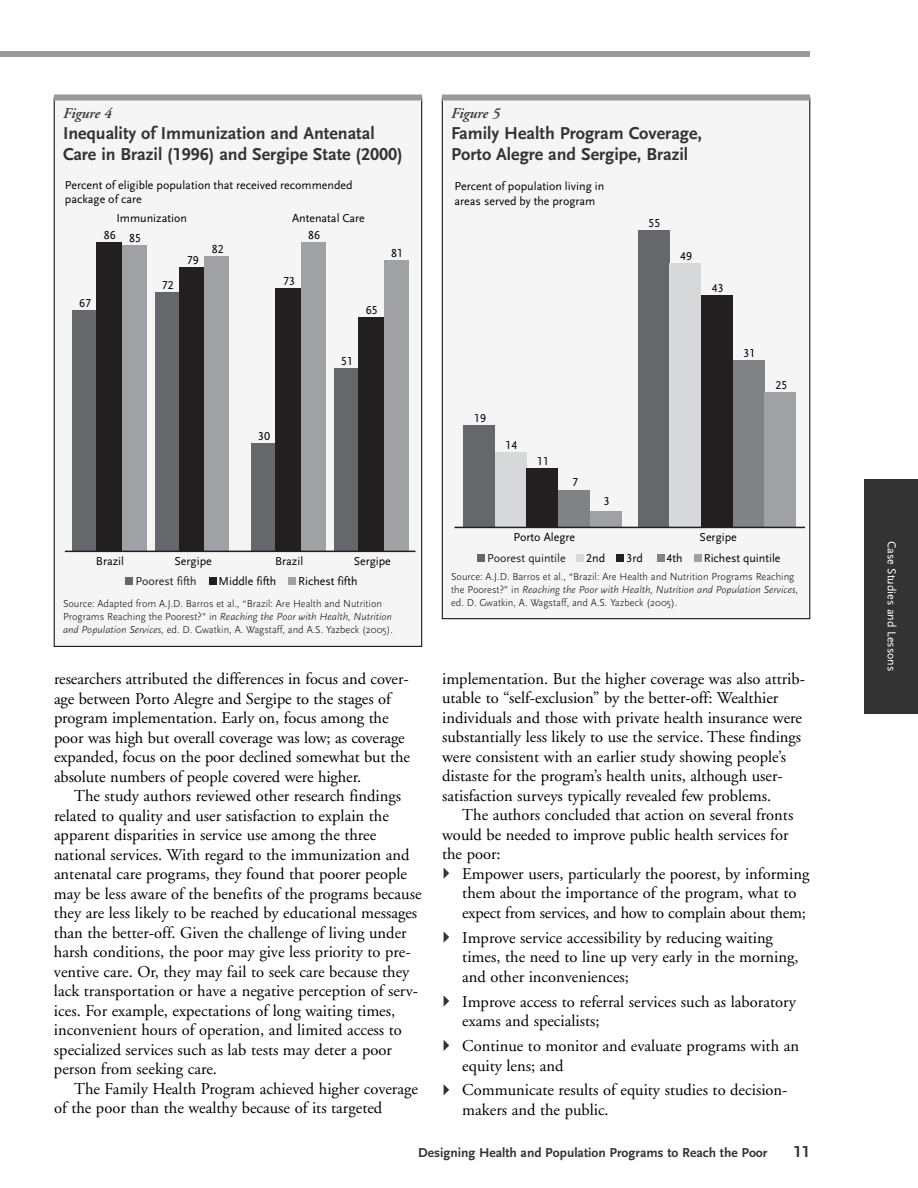
<style>
.page{position:relative;width:918px;height:1188px;background:#fff}
.page>*{position:absolute;margin:0;border:0;box-sizing:border-box;transform-origin:0 0}
.t1{font:700 18px/21px "Scala Sans LF";color:#333}
.t2{font:16.5px/19.5px "Adobe Garamond";color:#000}
.t3{font:700 16.5px "Scala Sans LF";color:#333}
.t4{font:italic 600 15px "Adobe Garamond";color:#333}
.t5{font:700 13.5px "Scala Sans LF";color:#333}
.t6{font:12px/14.4px "Scala Sans LF";color:#000}
.t7{font:12px "Scala Sans LF";color:#231f20}
.t8{font:12px "Scala Sans LF";color:#fff}
.t9{font:300 10.5px/12.8px "Scala Sans";color:#000}
.s1{font-style:italic}
</style>
<div class="page">
<svg style="left:444px;top:1084px;width:5px;height:11px"></svg>
<svg style="left:444px;top:1040px;width:5px;height:11px"></svg>
<svg style="left:444px;top:996px;width:5px;height:10px"></svg>
<svg style="left:444px;top:932px;width:5px;height:11px"></svg>
<svg style="left:444px;top:868px;width:5px;height:11px"></svg>
<div style="left:0;top:51px;width:810px;height:6px;background:#999"></div>
<div style="left:864px;top:479px;width:54px;height:234px;background:#333"></div>
<div style="left:54px;top:98px;width:368px;height:548px;background:#f5f5f5"></div>
<div style="left:125px;top:578px;width:8px;height:7px;background:#66676a"></div>
<div style="left:209px;top:578px;width:8px;height:7px;background:#231f20"></div>
<div style="left:288px;top:578px;width:8px;height:7px;background:#a0a1a5"></div>
<div style="left:72px;top:310px;width:25px;height:241px;background:#66676a"></div>
<div style="left:97px;top:242px;width:25px;height:309px;background:#231f20"></div>
<div style="left:122px;top:245px;width:25px;height:306px;background:#a0a1a5"></div>
<div style="left:155px;top:292px;width:24px;height:259px;background:#66676a"></div>
<div style="left:179px;top:267px;width:26px;height:284px;background:#231f20"></div>
<div style="left:205px;top:256px;width:24px;height:295px;background:#a0a1a5"></div>
<div style="left:251px;top:443px;width:25px;height:108px;background:#66676a"></div>
<div style="left:276px;top:289px;width:25px;height:262px;background:#231f20"></div>
<div style="left:301px;top:242px;width:25px;height:309px;background:#a0a1a5"></div>
<div style="left:334px;top:368px;width:25px;height:183px;background:#66676a"></div>
<div style="left:359px;top:317px;width:25px;height:234px;background:#231f20"></div>
<div style="left:384px;top:260px;width:24px;height:291px;background:#a0a1a5"></div>
<hr style="left:65px;top:551px;width:350px;height:1px;background:#231f20">
<div style="left:54px;top:94px;width:368px;height:6px;background:#999"></div>
<div style="left:442px;top:98px;width:368px;height:521px;background:#f5f5f5"></div>
<div style="left:477px;top:554px;width:8px;height:8px;background:#66676a"></div>
<div style="left:576px;top:554px;width:8px;height:8px;background:#d7d8da"></div>
<div style="left:616px;top:554px;width:8px;height:8px;background:#231f20"></div>
<div style="left:657px;top:554px;width:8px;height:8px;background:#808285"></div>
<div style="left:694px;top:554px;width:8px;height:8px;background:#a0a1a5"></div>
<div style="left:463px;top:425px;width:32px;height:102px;background:#66676a"></div>
<div style="left:495px;top:452px;width:32px;height:75px;background:#d7d8da"></div>
<div style="left:527px;top:468px;width:31px;height:59px;background:#231f20"></div>
<div style="left:558px;top:490px;width:32px;height:37px;background:#808285"></div>
<div style="left:590px;top:511px;width:32px;height:16px;background:#a0a1a5"></div>
<div style="left:638px;top:230px;width:32px;height:297px;background:#66676a"></div>
<div style="left:670px;top:263px;width:31px;height:264px;background:#d7d8da"></div>
<div style="left:701px;top:295px;width:32px;height:232px;background:#231f20"></div>
<div style="left:733px;top:360px;width:32px;height:167px;background:#808285"></div>
<div style="left:765px;top:392px;width:31px;height:135px;background:#a0a1a5"></div>
<hr style="left:454px;top:527px;width:351px;height:1px;background:#231f20">
<div style="left:442px;top:94px;width:368px;height:6px;background:#999"></div>
<p class="t4" style="left:63px;top:108px;width:50px">Figure 4</p>
<p class="t1" style="left:63px;top:124px;width:341px">Inequality of Immunization and Antenatal<br>Care in Brazil (1996) and Sergipe State (2000)</p>
<p class="t6" style="left:65px;top:178px;width:289px">Percent of eligible population that received recommended package of care</p>
<p class="t6" style="left:116px;top:211px;width:72px">Immunization</p>
<p class="t6" style="left:292px;top:211px;width:74px">Antenatal Care</p>
<p class="t6" style="left:104px;top:230px;width:39px">86 85</p>
<p class="t6" style="left:79px;top:296px;width:13px">67</p>
<p class="t6" style="left:162px;top:278px;width:13px">72</p>
<p class="t6" style="left:187px;top:253px;width:13px">79</p>
<p class="t6" style="left:212px;top:242px;width:13px">82</p>
<p class="t6" style="left:308px;top:228px;width:13px">86</p>
<p class="t6" style="left:283px;top:275px;width:13px">73</p>
<p class="t6" style="left:391px;top:246px;width:13px">81</p>
<p class="t6" style="left:366px;top:303px;width:13px">65</p>
<p class="t6" style="left:341px;top:354px;width:13px">51</p>
<p class="t6" style="left:258px;top:429px;width:13px">30</p>
<p class="t6" style="left:96px;top:554px;width:30px">Brazil</p>
<p class="t6" style="left:175px;top:554px;width:39px">Sergipe</p>
<p class="t6" style="left:275px;top:554px;width:30px">Brazil</p>
<p class="t6" style="left:354px;top:554px;width:39px">Sergipe</p>
<p class="t7" style="left:135px;top:576px;width:63px">Poorest fifth</p>
<p class="t6" style="left:219px;top:575px;width:59px">Middle fifth</p>
<p class="t6" style="left:298px;top:575px;width:61px">Richest fifth</p>
<p class="t9" style="left:63px;top:598px;width:331px">Source: Adapted from A.J.D. Barros et al., “Brazil: Are Health and Nutrition<br>Programs Reaching the Poorest?” in <span class="s1">Reaching the Poor with Health, Nutrition and Population Services,</span> ed. D. Gwatkin, A. Wagstaff, and A.S. Yazbeck (2005).</p>
<p class="t4" style="left:451px;top:108px;width:50px">Figure 5</p>
<p class="t1" style="left:451px;top:124px;width:252px">Family Health Program Coverage,<br>Porto Alegre and Sergipe, Brazil</p>
<p class="t6" style="left:455px;top:180px;width:151px">Percent of population living in areas served by the program</p>
<p class="t6" style="left:649px;top:217px;width:13px">55</p>
<p class="t6" style="left:680px;top:249px;width:13px">49</p>
<p class="t6" style="left:712px;top:281px;width:13px">43</p>
<p class="t6" style="left:744px;top:346px;width:13px">31</p>
<p class="t6" style="left:474px;top:411px;width:13px">19</p>
<p class="t6" style="left:505px;top:438px;width:13px">14</p>
<p class="t6" style="left:537px;top:454px;width:13px">11</p>
<p class="t6" style="left:572px;top:476px;width:7px">7</p>
<p class="t6" style="left:604px;top:494px;width:7px">3</p>
<p class="t6" style="left:513px;top:530px;width:63px">Porto Alegre</p>
<p class="t6" style="left:700px;top:530px;width:39px">Sergipe</p>
<p class="t6" style="left:775px;top:379px;width:13px">25</p>
<p class="t7" style="left:487px;top:552px;width:80px">Poorest quintile</p>
<p class="t6" style="left:586px;top:551px;width:21px">2nd</p>
<p class="t6" style="left:626px;top:551px;width:18px">3rd</p>
<p class="t6" style="left:667px;top:551px;width:18px">4th</p>
<p class="t6" style="left:704px;top:551px;width:78px">Richest quintile</p>
<p class="t9" style="left:451px;top:571px;width:349px">Source: A.J.D. Barros et al., “Brazil: Are Health and Nutrition Programs Reaching the Poorest?” in <span class="s1">Reaching the Poor with Health, Nutrition and Population Services, </span>ed. D. Gwatkin, A. Wagstaff, and A.S. Yazbeck (2005).</p>
<p class="t2" style="left:442px;top:670px;width:364px">implementation. But the higher coverage was also attrib&shy;utable to “self-exclusion” by the better-off: Wealthier individuals and those with private health insurance were substantially less likely to use the service. These findings were consistent with an earlier study showing people’s distaste for the program’s health units, although user&shy;satisfaction surveys typically revealed few problems.</p>
<p class="t2" style="left:442px;top:807px;width:353px;text-indent:20px">The authors concluded that action on several fronts would be needed to improve public health services for the poor:</p>
<p class="t2" style="left:462px;top:865px;width:349px">Empower users, particularly the poorest, by informing them about the importance of the program, what to expect from services, and how to complain about them;</p>
<p class="t2" style="left:462px;top:929px;width:338px">Improve service accessibility by reducing waiting times, the need to line up very early in the morning, and other inconveniences;</p>
<p class="t2" style="left:462px;top:993px;width:335px">Improve access to referral services such as laboratory exams and specialists;</p>
<p class="t2" style="left:462px;top:1037px;width:338px">Continue to monitor and evaluate programs with an equity lens; and</p>
<p class="t2" style="left:462px;top:1082px;width:327px">Communicate results of equity studies to decision&shy;makers and the public.</p>
<p class="t5" style="left:418px;top:1146px;width:351px">Designing Health and Population Programs to Reach the Poor</p>
<p class="t3" style="left:794px;top:1144px;width:18px">11</p>
<p class="t2" style="left:54px;top:670px;width:358px">researchers attributed the differences in focus and cover&shy;age between Porto Alegre and Sergipe to the stages of program implementation. Early on, focus among the poor was high but overall coverage was low; as coverage expanded, focus on the poor declined somewhat but the absolute numbers of people covered were higher.</p>
<p class="t2" style="left:54px;top:787px;width:369px;text-indent:20px">The study authors reviewed other research findings related to quality and user satisfaction to explain the apparent disparities in service use among the three national services. With regard to the immunization and antenatal care programs, they found that poorer people may be less aware of the benefits of the programs because they are less likely to be reached by educational messages than the better-off. Given the challenge of living under harsh conditions, the poor may give less priority to pre&shy;ventive care. Or, they may fail to seek care because they lack transportation or have a negative perception of serv&shy;ices. For example, expectations of long waiting times, inconvenient hours of operation, and limited access to specialized services such as lab tests may deter a poor person from seeking care.</p>
<p class="t2" style="left:54px;top:1080px;width:365px;text-indent:20px">The Family Health Program achieved higher coverage of the poor than the wealthy because of its targeted</p>
<p class="t8" style="left:898px;top:541px;width:131px;rotate:90deg">Case Studies and Lessons</p>
</div>
